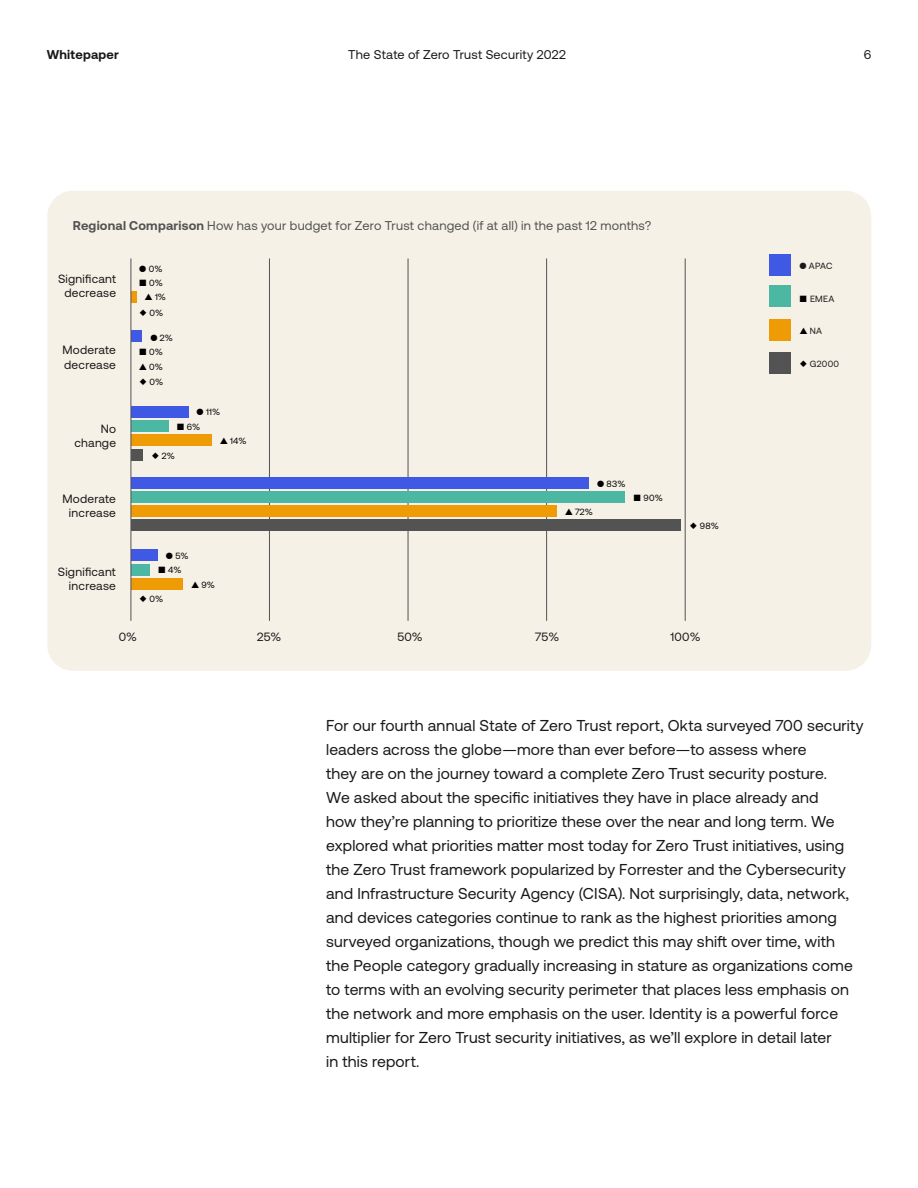
<style>
.page{position:relative;width:918px;height:1188px;background:#fff}
.page>*{position:absolute;margin:0;border:0;box-sizing:border-box;transform-origin:0 0}
.t1{font:15.75px/24px "Aeonik";letter-spacing:.01em;color:#191919}
.t2{font:12.75px "Aeonik";letter-spacing:.02em;color:#535353}
.t3{font:12.75px "Aeonik";letter-spacing:.02em;color:#191919}
.t4{font:700 12.75px "Aeonik";letter-spacing:.02em;color:#191919}
.t5{font:12px/14.4px "Aeonik";letter-spacing:.02em;color:#191919;text-align:center}
.t6{font:9px "Aeonik";letter-spacing:.03em;color:#000}
.t7{font:9px "Aeonik";letter-spacing:.03em;color:#191919}
.s1{font-weight:700}
.s2{color:#000}
</style>
<div class="page">
<div style="left:47px;top:191px;width:824px;height:480px;background:#f6f1e7;border-radius:26px"></div>
<hr style="left:269px;top:258px;width:1px;height:363px;background:#535353">
<hr style="left:408px;top:258px;width:1px;height:363px;background:#535353">
<hr style="left:546px;top:258px;width:1px;height:363px;background:#535353">
<hr style="left:685px;top:258px;width:1px;height:363px;background:#535353">
<div style="left:131px;top:331px;width:11px;height:11px;background:#3f59e4"></div>
<div style="left:131px;top:406px;width:58px;height:11px;background:#3f59e4"></div>
<div style="left:131px;top:420px;width:37px;height:12px;background:#4cb7a3"></div>
<div style="left:131px;top:435px;width:80px;height:11px;background:#ef9b05"></div>
<div style="left:131px;top:291px;width:5px;height:11px;background:#ef9b05"></div>
<div style="left:131px;top:449px;width:12px;height:11px;background:#535353"></div>
<div style="left:131px;top:477px;width:458px;height:11px;background:#3f59e4"></div>
<div style="left:131px;top:491px;width:494px;height:12px;background:#4cb7a3"></div>
<div style="left:131px;top:505px;width:426px;height:12px;background:#ef9b05"></div>
<div style="left:131px;top:520px;width:550px;height:11px;background:#535353"></div>
<div style="left:131px;top:550px;width:26px;height:11px;background:#3f59e4"></div>
<div style="left:131px;top:564px;width:19px;height:11px;background:#4cb7a3"></div>
<div style="left:131px;top:578px;width:52px;height:11px;background:#ef9b05"></div>
<hr style="left:131px;top:258px;width:1px;height:363px;background:#535353">
<div style="left:769px;top:254px;width:22px;height:22px;background:#3f59e4"></div>
<div style="left:769px;top:319px;width:22px;height:21px;background:#ef9b05"></div>
<div style="left:769px;top:285px;width:22px;height:22px;background:#4cb7a3"></div>
<div style="left:769px;top:352px;width:22px;height:22px;background:#535353"></div>
<p class="t4" style="left:47px;top:47px;width:74px">Whitepaper</p>
<p class="t3" style="left:348px;top:48px;width:219px">The State of Zero Trust Security 2022</p>
<p class="t3" style="left:864px;top:48px;width:9px">6</p>
<p class="t2" style="left:73px;top:218px;width:580px"><span class="s1">Regional Comparison</span> How has your budget for Zero Trust changed (if at all) in the past 12 months?</p>
<p class="t6" style="left:139px;top:264px;width:25px">● 0%</p>
<p class="t5" style="left:58px;top:272px;width:60px">Significant decrease</p>
<p class="t6" style="left:139px;top:278px;width:25px">■ 0%</p>
<p class="t6" style="left:145px;top:292px;width:23px">▲ 1%</p>
<p class="t6" style="left:150px;top:308px;width:15px">0%</p>
<p class="t6" style="left:150px;top:333px;width:24px">● 2%</p>
<p class="t5" style="left:63px;top:343px;width:55px;text-align:left">Moderate decrease</p>
<p class="t6" style="left:139px;top:347px;width:25px">■ 0%</p>
<p class="t6" style="left:139px;top:362px;width:25px">▲ 0%</p>
<p class="t6" style="left:150px;top:377px;width:15px">0%</p>
<p class="t6" style="left:197px;top:407px;width:25px">● 11%</p>
<p class="t5" style="left:74px;top:422px;width:43px;text-align:right">No change</p>
<p class="t6" style="left:177px;top:422px;width:25px">■ 6%</p>
<p class="t6" style="left:220px;top:436px;width:28px">▲ 14%</p>
<p class="t6" style="left:162px;top:451px;width:15px">2%</p>
<p class="t6" style="left:597px;top:479px;width:30px">● 83%</p>
<p class="t5" style="left:62px;top:491px;width:55px">Moderate increase</p>
<p class="t6" style="left:565px;top:507px;width:29px">▲ 72%</p>
<p class="t6" style="left:634px;top:493px;width:31px">■ 90%</p>
<p class="t6" style="left:700px;top:521px;width:21px">98%</p>
<p class="t6" style="left:166px;top:551px;width:24px">● 5%</p>
<p class="t5" style="left:58px;top:565px;width:60px;text-align:right">Significant increase</p>
<p class="t6" style="left:158px;top:565px;width:25px">■ 4%</p>
<p class="t6" style="left:192px;top:580px;width:25px">▲ 9%</p>
<p class="t6" style="left:149px;top:594px;width:15px">0%</p>
<p class="t5" style="left:119px;top:629px;width:20px">0%</p>
<p class="t5" style="left:257px;top:629px;width:26px">25%</p>
<p class="t5" style="left:397px;top:629px;width:27px">50%</p>
<p class="t5" style="left:535px;top:629px;width:25px">75%</p>
<p class="t5" style="left:670px;top:629px;width:32px">100%</p>
<p class="t7" style="left:799px;top:261px;width:35px">● APAC</p>
<p class="t7" style="left:799px;top:294px;width:37px"><span class="s2">■</span> EMEA</p>
<p class="t7" style="left:800px;top:326px;width:24px"><span class="s2">▲</span> NA</p>
<p class="t7" style="left:810px;top:359px;width:31px">G2000</p>
<p class="t1" style="left:326px;top:713px;width:539px">For our fourth annual State of Zero Trust report, Okta surveyed 700 security leaders across the globe—more than ever before—to assess where<br>they are on the journey toward a complete Zero Trust security posture.<br>We asked about the specific initiatives they have in place already and<br>how they’re planning to prioritize these over the near and long term. We explored what priorities matter most today for Zero Trust initiatives, using the Zero Trust framework popularized by Forrester and the Cybersecurity and Infrastructure Security Agency (CISA). Not surprisingly, data, network, and devices categories continue to rank as the highest priorities among surveyed organizations, though we predict this may shift over time, with<br>the People category gradually increasing in stature as organizations come to terms with an evolving security perimeter that places less emphasis on the network and more emphasis on the user. Identity is a powerful force multiplier for Zero Trust security initiatives, as we’ll explore in detail later<br>in this report.</p>
</div>
